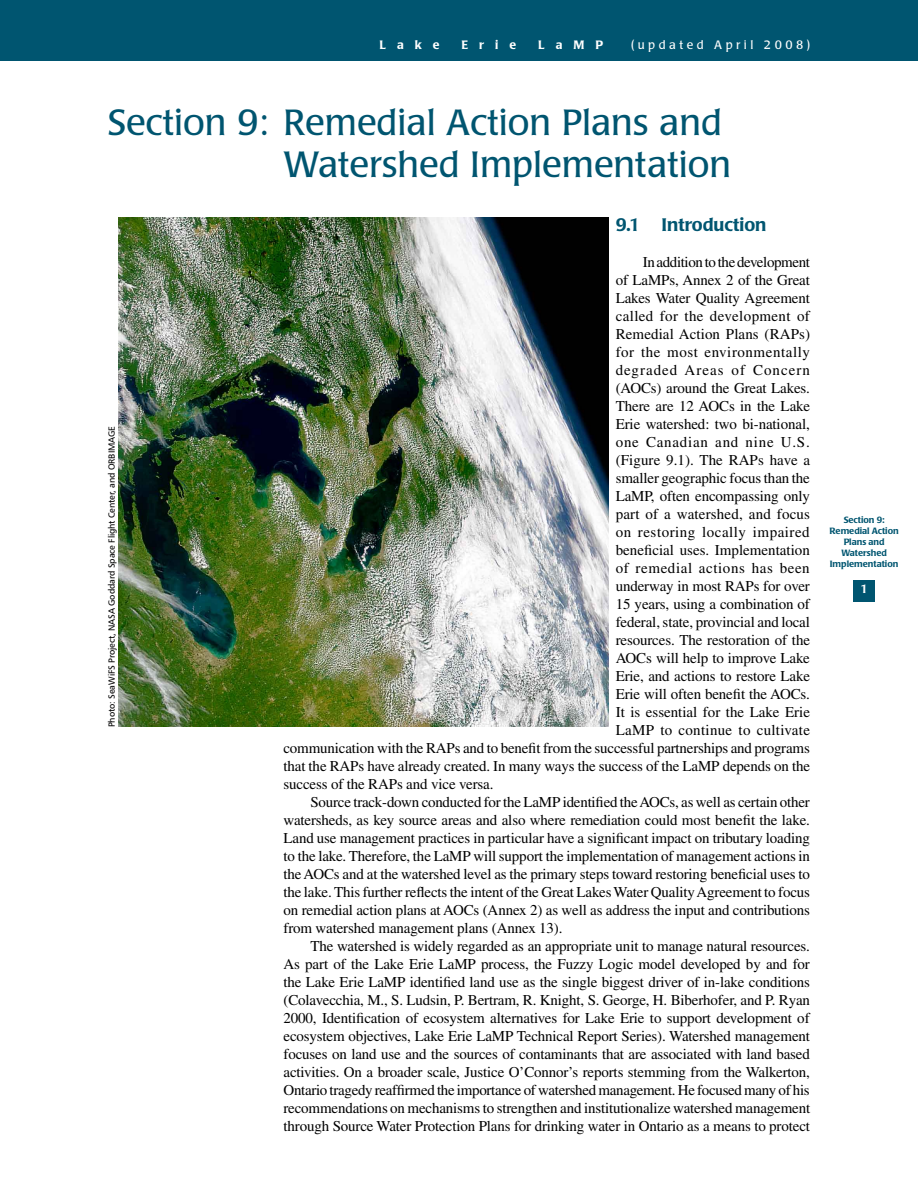
<style>
.page{position:relative;width:918px;height:1188px;background:#fff}
.page>*{position:absolute;margin:0;border:0;box-sizing:border-box;transform-origin:0 0}
.t1{font:36px/42px "Poppl Laudatio";color:#005570;text-align:right}
.t2{font:500 18px "Poppl Laudatio";color:#005570}
.t3{font:15px "Times";letter-spacing:-.01em;color:#000}
.t4{font:15px "Times";letter-spacing:.035em;color:#000}
.t5{font:15px "Times";letter-spacing:.025em;color:#000}
.t6{font:15px "Times";letter-spacing:.01em;color:#000}
.t7{font:15px "Times";letter-spacing:.02em;color:#000}
.t8{font:15px "Times";letter-spacing:.04em;color:#000}
.t9{font:15px "Times";letter-spacing:.065em;color:#000}
.t10{font:15px "Times";letter-spacing:.05em;color:#000}
.t11{font:12px "Poppl Laudatio";color:#fff}
.t12{font:500 12px "Poppl Laudatio";color:#fff}
.t13{font:9px "Humanist 777 BT Roman B";letter-spacing:-.01em;color:#000}
.t14{font:500 9px/10.8px "Poppl Laudatio";color:#005570;text-align:center}
</style>
<div class="page">
<div style="left:0;top:0;width:918px;height:61px;background:#005570"></div>
<div style="left:853px;top:580px;width:22px;height:22px;background:#005570"></div>
<img style="left:118px;top:218px;width:491px;height:508px">
<p class="t12" style="left:380px;top:38px;width:61px">L a k e</p>
<p class="t12" style="left:461px;top:38px;width:56px">E r i e</p>
<p class="t12" style="left:538px;top:38px;width:66px">L a M P</p>
<p class="t11" style="left:631px;top:38px;width:180px">( u p d a t e d A p r i l 2 0 0 8 )</p>
<h1 class="t1" style="left:108px;top:102px;width:625px">Section 9: Remedial Action Plans and<br>Watershed Implementation</h1>
<p class="t2" style="left:616px;top:215px;width:152px">9.1 Introduction</p>
<p class="t3" style="left:643px;top:254px;width:169px">In addition to the development</p>
<p class="t3" style="left:616px;top:272px;width:196px">of LaMPs, Annex 2 of the Great</p>
<p class="t3" style="left:616px;top:290px;width:196px">Lakes Water Quality Agreement</p>
<p class="t5" style="left:616px;top:308px;width:196px">called for the development of</p>
<p class="t3" style="left:616px;top:326px;width:196px">Remedial Action Plans (RAPs)</p>
<p class="t4" style="left:616px;top:344px;width:196px">for the most environmentally</p>
<p class="t9" style="left:616px;top:362px;width:196px">degraded Areas of Concern</p>
<p class="t3" style="left:616px;top:380px;width:196px">(AOCs) around the Great Lakes.</p>
<p class="t3" style="left:616px;top:398px;width:196px">There are 12 AOCs in the Lake</p>
<p class="t3" style="left:616px;top:416px;width:196px">Erie watershed: two bi-national,</p>
<p class="t10" style="left:616px;top:434px;width:196px">one Canadian and nine U.S.</p>
<p class="t3" style="left:616px;top:452px;width:196px">(Figure 9.1). The RAPs have a</p>
<p class="t3" style="left:616px;top:470px;width:196px">smaller geographic focus than the</p>
<p class="t3" style="left:616px;top:488px;width:196px">LaMP, often encompassing only</p>
<p class="t6" style="left:616px;top:506px;width:196px">part of a watershed, and focus</p>
<p class="t4" style="left:616px;top:524px;width:196px">on restoring locally impaired</p>
<p class="t3" style="left:616px;top:542px;width:196px">beneficial uses. Implementation</p>
<p class="t8" style="left:616px;top:560px;width:196px">of remedial actions has been</p>
<p class="t3" style="left:616px;top:578px;width:196px">underway in most RAPs for over</p>
<p class="t3" style="left:616px;top:596px;width:196px">15 years, using a combination of</p>
<p class="t3" style="left:616px;top:614px;width:196px">federal, state, provincial and local</p>
<p class="t3" style="left:616px;top:632px;width:196px">resources. The restoration of the</p>
<p class="t3" style="left:616px;top:650px;width:196px">AOCs will help to improve Lake</p>
<p class="t3" style="left:616px;top:668px;width:196px">Erie, and actions to restore Lake</p>
<p class="t3" style="left:616px;top:686px;width:196px">Erie will often benefit the AOCs.</p>
<p class="t3" style="left:616px;top:704px;width:196px">It is essential for the Lake Erie</p>
<p class="t7" style="left:616px;top:722px;width:196px">LaMP to continue to cultivate</p>
<p class="t3" style="left:283px;top:740px;width:528px">communication with the RAPs and to benefit from the successful partnerships and programs</p>
<p class="t3" style="left:283px;top:758px;width:528px">that the RAPs have already created. In many ways the success of the LaMP depends on the</p>
<p class="t3" style="left:283px;top:776px;width:212px">success of the RAPs and vice versa.</p>
<p class="t3" style="left:310px;top:794px;width:501px">Source track-down conducted for the LaMP identified the AOCs, as well as certain other</p>
<p class="t3" style="left:283px;top:812px;width:528px">watersheds, as key source areas and also where remediation could most benefit the lake.</p>
<p class="t3" style="left:283px;top:830px;width:528px">Land use management practices in particular have a significant impact on tributary loading</p>
<p class="t3" style="left:283px;top:848px;width:528px">to the lake. Therefore, the LaMP will support the implementation of management actions in</p>
<p class="t3" style="left:283px;top:866px;width:528px">the AOCs and at the watershed level as the primary steps toward restoring beneficial uses to</p>
<p class="t3" style="left:283px;top:884px;width:528px">the lake. This further reflects the intent of the Great Lakes Water Quality Agreement to focus</p>
<p class="t3" style="left:283px;top:902px;width:528px">on remedial action plans at AOCs (Annex 2) as well as address the input and contributions</p>
<p class="t3" style="left:283px;top:920px;width:281px">from watershed management plans (Annex 13).</p>
<p class="t3" style="left:310px;top:938px;width:501px">The watershed is widely regarded as an appropriate unit to manage natural resources.</p>
<p class="t3" style="left:283px;top:956px;width:528px">As part of the Lake Erie LaMP process, the Fuzzy Logic model developed by and for</p>
<p class="t3" style="left:283px;top:974px;width:528px">the Lake Erie LaMP identified land use as the single biggest driver of in-lake conditions</p>
<p class="t3" style="left:283px;top:992px;width:528px">(Colavecchia, M., S. Ludsin, P. Bertram, R. Knight, S. George, H. Biberhofer, and P. Ryan</p>
<p class="t3" style="left:283px;top:1010px;width:528px">2000, Identification of ecosystem alternatives for Lake Erie to support development of</p>
<p class="t3" style="left:283px;top:1028px;width:528px">ecosystem objectives, Lake Erie LaMP Technical Report Series). Watershed management</p>
<p class="t3" style="left:283px;top:1046px;width:528px">focuses on land use and the sources of contaminants that are associated with land based</p>
<p class="t3" style="left:283px;top:1064px;width:528px">activities. On a broader scale, Justice O’Connor’s reports stemming from the Walkerton,</p>
<p class="t3" style="left:283px;top:1082px;width:528px">Ontario tragedy reaffirmed the importance of watershed management. He focused many of his</p>
<p class="t3" style="left:283px;top:1100px;width:528px">recommendations on mechanisms to strengthen and institutionalize watershed management</p>
<p class="t3" style="left:283px;top:1118px;width:528px">through Source Water Protection Plans for drinking water in Ontario as a means to protect</p>
<p class="t13" style="left:106px;top:727px;width:303px;rotate:-90deg">Photo: SeaWiFS Project, NASA Goddard Space Flight Center, and ORBIMAGE</p>
<p class="t14" style="left:829px;top:515px;width:71px">Section 9:<br>Remedial Action<br>Plans and<br>Watershed<br>Implementation</p>
<p class="t12" style="left:861px;top:582px;width:9px">1</p>
</div>
